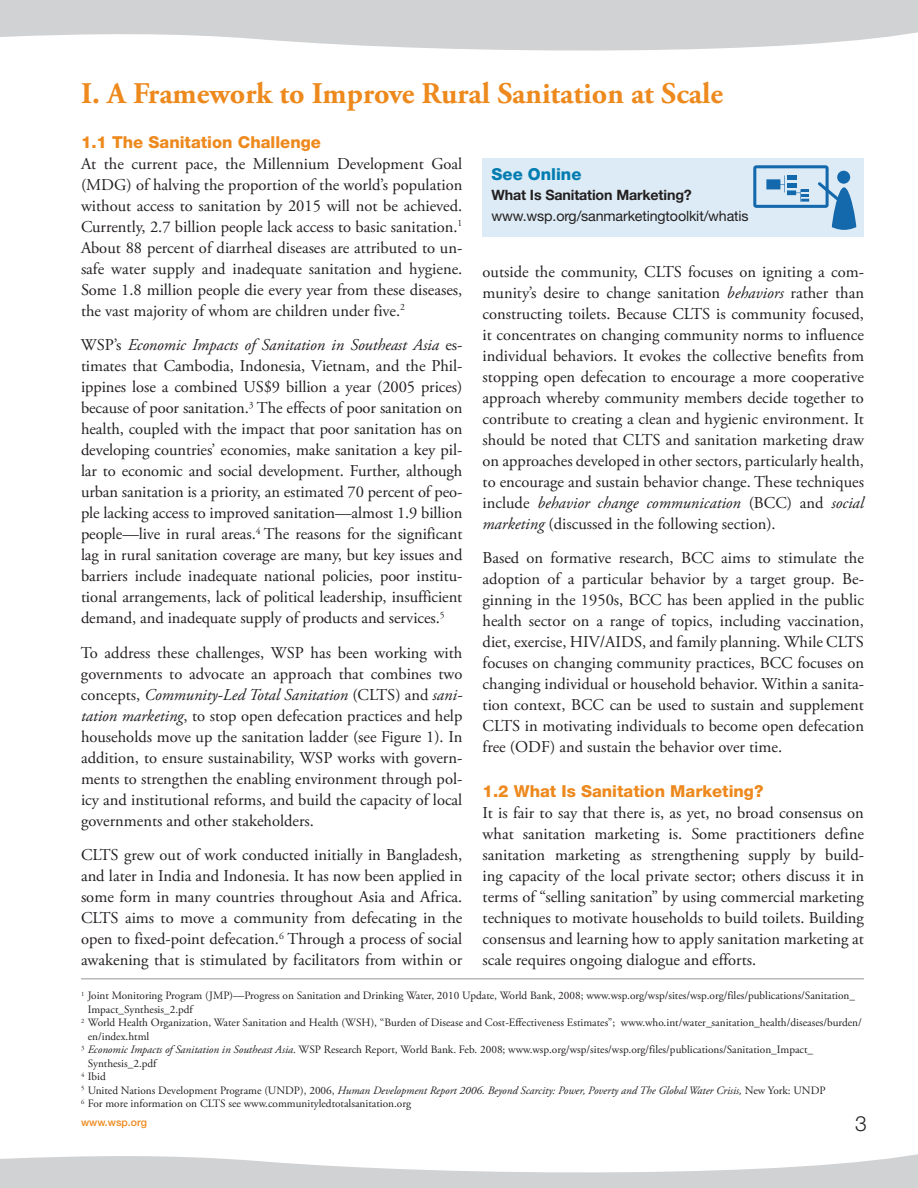
<style>
.page{position:relative;width:918px;height:1188px;background:#fff}
.page>*{position:absolute;margin:0;border:0;box-sizing:border-box;transform-origin:0 0}
.t1{font:700 30px "Adobe Garamond Pro";color:#ed891d}
.t2{font:300 21px "Helvetica Neue";color:#231f20}
.t3{font:16.5px/21px "Adobe Garamond Pro";color:#231f20;text-align:justify}
.t4{font:800 16.5px "Helvetica Neue";color:#ed891d}
.t5{font:800 16.5px "Helvetica Neue";color:#007cb1}
.t6{font:14.25px "Helvetica Neue";letter-spacing:-.01em;color:#231f20}
.t7{font:700 14.25px "Helvetica Neue";letter-spacing:-.01em;color:#231f20}
.t8{font:11.25px "Adobe Garamond Pro";color:#231f20}
.t9{font:italic 11.25px "Adobe Garamond Pro";color:#231f20}
.t10{font:500 10.5px "Helvetica Neue";color:#ed891d}
.s1{font-style:italic}
.s2{font-style:normal}
</style>
<div class="page">
<svg style="left:0;top:1154px;width:918px;height:34px"></svg>
<svg style="left:1px;top:0;width:917px;height:51px;fill:#d1d2d4"></svg>
<svg style="left:0;top:0;width:1px;height:37px"></svg>
<hr style="left:81px;top:978px;width:783px;height:1px;background:#939598">
<div style="left:483px;top:158px;width:381px;height:79px;background:#dcebf5"></div>
<svg style="left:753px;top:165px;width:103px;height:65px"></svg>
<h1 class="t1" style="left:81px;top:81px;width:644px">I. A Framework to Improve Rural Sanitation at Scale</h1>
<p class="t4" style="left:81px;top:136px;width:241px">1.1 The Sanitation Challenge</p>
<p class="t3" style="left:81px;top:154px;width:383px">At the current pace, the Millennium Development Goal (MDG) of halving the proportion of the world’s population without access to sanitation by 2015 will not be achieved.<br>Currently, 2.7 billion people lack access to basic sanitation.<sup>1<br></sup>About 88 percent of diarrheal diseases are attributed to un&shy;safe water supply and inadequate sanitation and hygiene.<br>Some 1.8 million people die every year from these diseases, the vast majority of whom are children under five.<sup>2</sup></p>
<p class="t3" style="left:81px;top:335px;width:383px">WSP’s <span class="s1">Economic Impacts of Sanitation in Southeast Asia</span> es&shy;timates that Cambodia, Indonesia, Vietnam, and the Phil&shy;ippines lose a combined US$9 billion a year (2005 prices) because of poor sanitation.<sup>3</sup> The effects of poor sanitation on health, coupled with the impact that poor sanitation has on developing countries’ economies, make sanitation a key pil&shy;lar to economic and social development. Further, although urban sanitation is a priority, an estimated 70 percent of peo&shy;ple lacking access to improved sanitation—almost 1.9 billion people—live in rural areas.<sup>4</sup> The reasons for the significant lag in rural sanitation coverage are many, but key issues and barriers include inadequate national policies, poor institu&shy;tional arrangements, lack of political leadership, insufficient demand, and inadequate supply of products and services.<sup>5</sup></p>
<p class="t3" style="left:81px;top:643px;width:383px">To address these challenges, WSP has been working with governments to advocate an approach that combines two concepts, <span class="s1">Community-Led Total Sanitation</span> (CLTS) and <span class="s1">sani&shy;tation marketing</span>, to stop open defecation practices and help households move up the sanitation ladder (see Figure 1). In addition, to ensure sustainability, WSP works with govern&shy;ments to strengthen the enabling environment through pol&shy;icy and institutional reforms, and build the capacity of local governments and other stakeholders.</p>
<p class="t3" style="left:81px;top:845px;width:383px">CLTS grew out of work conducted initially in Bangladesh, and later in India and Indonesia. It has now been applied in some form in many countries throughout Asia and Africa.<br>CLTS aims to move a community from defecating in the open to fixed-point defecation.<sup>6</sup> Through a process of social awakening that is stimulated by facilitators from within or</p>
<p class="t8" style="left:81px;top:991px;width:776px"><sup>1</sup> Joint Monitoring Program (JMP)—Progress on Sanitation and Drinking Water, 2010 Update, World Bank, 2008; www.wsp.org/wsp/sites/wsp.org/files/publications/Sanitation_</p>
<p class="t8" style="left:88px;top:1004px;width:107px">Impact_Synthesis_2.pdf</p>
<p class="t8" style="left:81px;top:1018px;width:782px"><sup>2</sup> World Health Organization, Water Sanitation and Health (WSH), “Burden of Disease and Cost-Effectiveness Estimates”; www.who.int/water_sanitation_health/diseases/burden/</p>
<p class="t8" style="left:88px;top:1031px;width:63px">en/index.html</p>
<p class="t8" style="left:81px;top:1045px;width:734px"><sup>3</sup> <span class="s1">Economic Impacts of Sanitation in Southeast Asia</span>. WSP Research Report, World Bank. Feb. 2008; www.wsp.org/wsp/sites/wsp.org/files/publications/Sanitation_Impact_</p>
<p class="t8" style="left:88px;top:1058px;width:70px">Synthesis_2.pdf</p>
<p class="t8" style="left:81px;top:1072px;width:26px"><sup>4</sup> Ibid</p>
<p class="t9" style="left:81px;top:1085px;width:746px"><sup>5</sup> <span class="s2">United Nations Development Programe (UNDP), 2006,</span> Human Development Report 2006. Beyond Scarcity: Power, Poverty and The Global Water Crisis, <span class="s2">New York: UNDP</span></p>
<p class="t8" style="left:81px;top:1099px;width:332px"><sup>6</sup> For more information on CLTS see www.communityledtotalsanitation.org</p>
<p class="t5" style="left:492px;top:168px;width:91px">See Online</p>
<p class="t7" style="left:492px;top:190px;width:202px">What Is Sanitation Marketing?</p>
<p class="t6" style="left:492px;top:210px;width:259px">www.wsp.org/sanmarketingtoolkit/whatis</p>
<p class="t3" style="left:483px;top:262px;width:383px">outside the community, CLTS focuses on igniting a com&shy;munity’s desire to change sanitation <span class="s1">behaviors</span> rather than constructing toilets. Because CLTS is community focused, it concentrates on changing community norms to influence individual behaviors. It evokes the collective benefits from stopping open defecation to encourage a more cooperative approach whereby community members decide together to contribute to creating a clean and hygienic environment. It should be noted that CLTS and sanitation marketing draw on approaches developed in other sectors, particularly health, to encourage and sustain behavior change. These techniques include <span class="s1">behavior change communication</span> (BCC) and <span class="s1">social marketing</span> (discussed in the following section).</p>
<p class="t3" style="left:483px;top:548px;width:383px">Based on formative research, BCC aims to stimulate the adoption of a particular behavior by a target group. Be&shy;ginning in the 1950s, BCC has been applied in the public health sector on a range of topics, including vaccination, diet, exercise, HIV/AIDS, and family planning. While CLTS focuses on changing community practices, BCC focuses on changing individual or household behavior. Within a sanita&shy;tion context, BCC can be used to sustain and supplement CLTS in motivating individuals to become open defecation free (ODF) and sustain the behavior over time.</p>
<p class="t4" style="left:483px;top:785px;width:282px">1.2 What Is Sanitation Marketing?</p>
<p class="t3" style="left:483px;top:803px;width:383px">It is fair to say that there is, as yet, no broad consensus on what sanitation marketing is. Some practitioners define sanitation marketing as strengthening supply by build&shy;ing capacity of the local private sector; others discuss it in terms of “selling sanitation” by using commercial marketing techniques to motivate households to build toilets. Building consensus and learning how to apply sanitation marketing at scale requires ongoing dialogue and efforts.</p>
<p class="t10" style="left:81px;top:1118px;width:67px">www.wsp.org</p>
<p class="t2" style="left:855px;top:1116px;width:13px">3</p>
</div>
